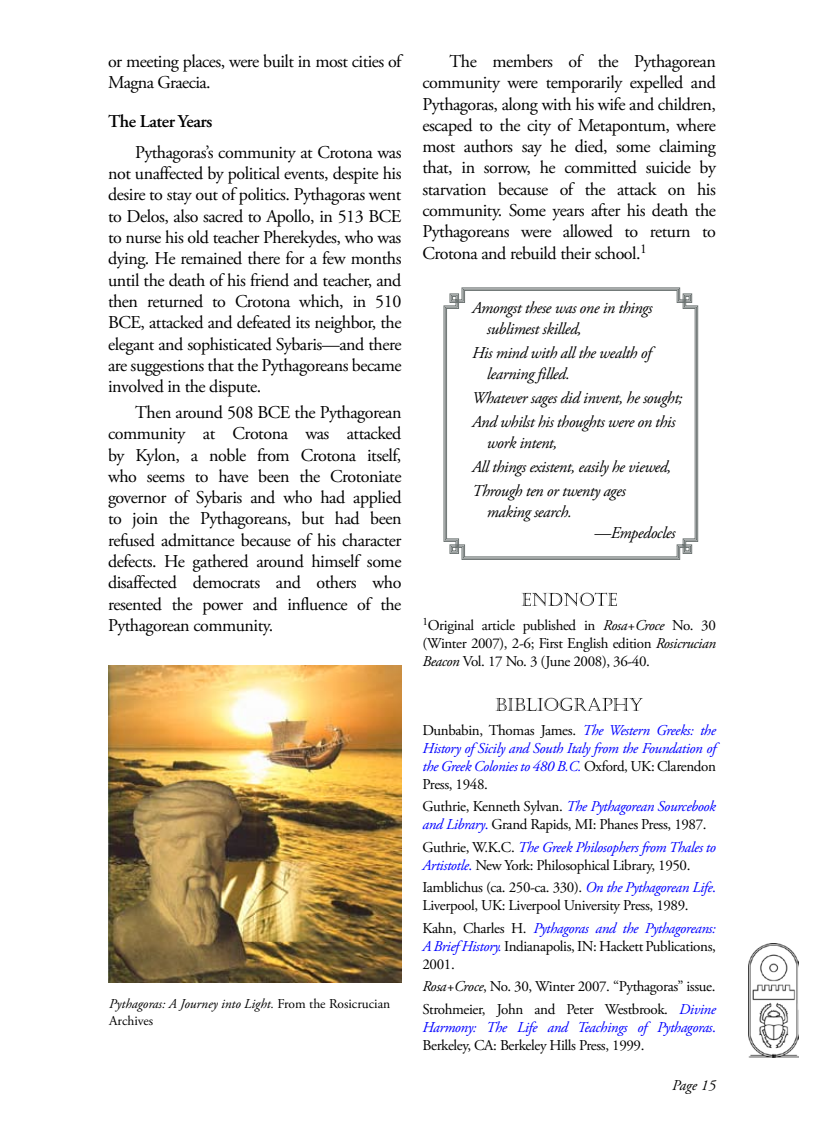
<style>
.page{position:relative;width:824px;height:1121px;background:#fff}
.page>*{position:absolute;margin:0;border:0;box-sizing:border-box;transform-origin:0 0}
.t1{font:18px/21.3px "Adobe Garamond Pro";letter-spacing:-.025em;color:#000;text-align:justify}
.t2{font:600 18px "Adobe Garamond Pro";letter-spacing:-.025em;color:#000}
.t3{font:italic 16.5px/24px "Adobe Garamond Pro";letter-spacing:-.025em;color:#000}
.t4{font:15px/18px "Adobe Garamond Pro";letter-spacing:-.025em;color:#000}
.t5{font:italic 15px/18px "Adobe Garamond Pro";letter-spacing:-.025em;color:#00f;text-align:justify}
.t6{font:italic 15px "Adobe Garamond Pro";color:#000}
.t7{font:italic 13.5px/16.2px "Adobe Garamond Pro";color:#000}
.s1{font-style:italic}
.s2{font-style:normal}
.s3{font-style:normal;color:#000}
.s4{font-style:italic;color:#00f}
.s5{color:#00f}
</style>
<div class="page">
<img style="left:748px;top:943px;width:50px;height:115px">
<svg style="left:521px;top:592px;width:96px;height:14px"></svg>
<svg style="left:495px;top:697px;width:148px;height:14px"></svg>
<img style="left:108px;top:665px;width:293px;height:317px">
<svg style="left:444px;top:288px;width:253px;height:271px;background:#a5aaa9"></svg>
<svg style="left:446px;top:290px;width:249px;height:267px"></svg>
<p class="t1" style="left:108px;top:51px;width:295px">or meeting places, were built in most cities of<br>Magna Graecia.</p>
<p class="t2" style="left:108px;top:111px;width:106px">The Later Years</p>
<p class="t1" style="left:108px;top:142px;width:295px;text-indent:27px">Pythagoras’s community at Crotona was not unaffected by political events, despite his desire to stay out of politics. Pythagoras went to Delos, also sacred to Apollo, in 513 BCE to nurse his old teacher Pherekydes, who was dying. He remained there for a few months until the death of his friend and teacher, and then returned to Crotona which, in 510<br>BCE, attacked and defeated its neighbor, the elegant and sophisticated Sybaris—and there are suggestions that the Pythagoreans became involved in the dispute.</p>
<p class="t1" style="left:108px;top:402px;width:295px;text-indent:27px">Then around 508 BCE the Pythagorean community at Crotona was attacked by Kylon, a noble from Crotona itself, who seems to have been the Crotoniate governor of Sybaris and who had applied to join the Pythagoreans, but had been refused admittance because of his character defects. He gathered around himself some disaffected democrats and others who resented the power and influence of the Pythagorean community.</p>
<p class="t1" style="left:422px;top:51px;width:295px;text-indent:27px">The members of the Pythagorean community were temporarily expelled and Pythagoras, along with his wife and children, escaped to the city of Metapontum, where most authors say he died, some claiming that, in sorrow, he committed suicide by starvation because of the attack on his community. Some years after his death the Pythagoreans were allowed to return to Crotona and rebuild their school.<sup>1</sup></p>
<p class="t3" style="left:487px;top:297px;width:167px;line-height:21px;text-indent:-15px">Amongst these was one in things sublimest skilled,</p>
<p class="t3" style="left:487px;top:342px;width:166px;line-height:21px;text-indent:-15px">His mind with all the wealth of learning filled.</p>
<p class="t3" style="left:472px;top:386px;width:212px">Whatever sages did invent, he sought;<br>And whilst his thoughts were on this</p>
<p class="t3" style="left:472px;top:431px;width:201px;text-indent:15px">work intent,<br>All things existent, easily he viewed,<br>Through ten or twenty ages</p>
<p class="t3" style="left:487px;top:500px;width:86px">making search.</p>
<p class="t3" style="left:594px;top:521px;width:82px">—Empedocles</p>
<p class="t4" style="left:422px;top:616px;width:295px;text-align:justify"><sup>1</sup>Original article published in <span class="s1">Rosa+Croce</span> No. 30 (Winter 2007), 2-6; First English edition <span class="s1">Rosicrucian Beacon</span> Vol. 17 No. 3 (June 2008), 36-40.</p>
<p class="t7" style="left:109px;top:996px;width:282px">Pythagoras: A Journey into Light. <span class="s2">From the Rosicrucian<br>Archives</span></p>
<p class="t5" style="left:422px;top:721px;width:295px"><span class="s3">Dunbabin, Thomas James.</span> The Western Greeks: the History of Sicily and South Italy from the Foundation of the Greek Colonies to 480 B.C. <span class="s3">Oxford, UK: Clarendon Press, 1948.</span></p>
<p class="t4" style="left:422px;top:798px;width:295px">Guthrie, Kenneth Sylvan. <span class="s4">The Pythagorean Sourcebook and Library</span><span class="s5">.</span> Grand Rapids, MI: Phanes Press, 1987.</p>
<p class="t4" style="left:422px;top:838px;width:295px">Guthrie, W.K.C. <span class="s4">The Greek Philosophers from Thales to<br>Artistotle</span><span class="s5">.</span> New York: Philosophical Library, 1950.</p>
<p class="t4" style="left:422px;top:879px;width:295px">Iamblichus (ca. 250-ca. 330). <span class="s4">On the Pythagorean Life</span><span class="s5">.<br></span>Liverpool, UK: Liverpool University Press, 1989.</p>
<p class="t4" style="left:422px;top:919px;width:295px;text-align:justify">Kahn, Charles H. <span class="s4">Pythagoras and the Pythagoreans:<br>A Brief History.</span> Indianapolis, IN: Hackett Publications, 2001.</p>
<p class="t4" style="left:422px;top:976px;width:295px;line-height:22.5px"><span class="s1">Rosa+Croce</span>, No. 30, Winter 2007. “Pythagoras” issue.<br>Strohmeier, John and Peter Westbrook. <span class="s4">Divine</span></p>
<p class="t5" style="left:422px;top:1018px;width:295px">Harmony: The Life and Teachings of Pythagoras<span class="s2">.<br></span><span class="s3">Berkeley, CA: Berkeley Hills Press, 1999.</span></p>
<p class="t6" style="left:672px;top:1075px;width:45px">Page 15</p>
</div>
